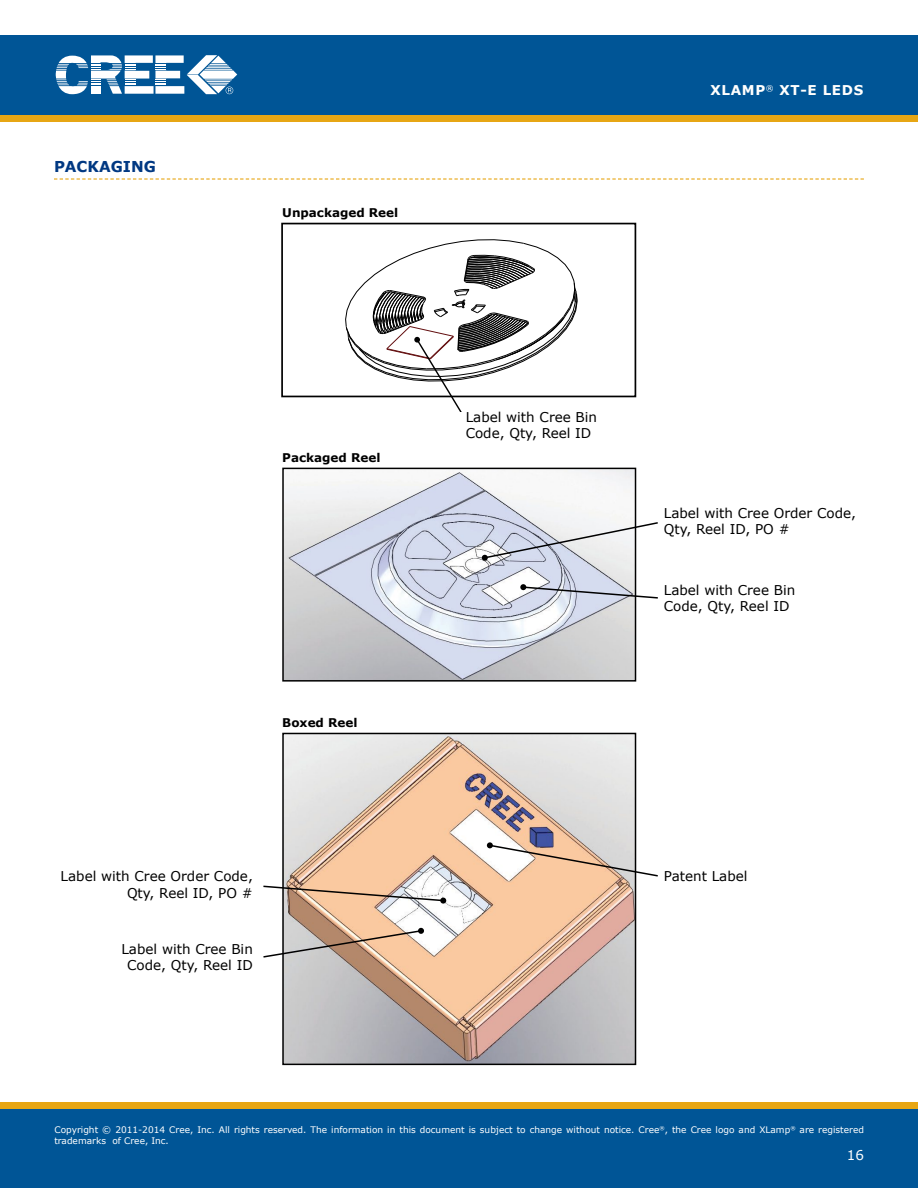
<style>
.page{position:relative;width:918px;height:1188px;background:#fff}
.page>*{position:absolute;margin:0;border:0;box-sizing:border-box;transform-origin:0 0}
.t1{font:700 15px "Verdana";color:#003882}
.t2{font:13.5px/16.2px "Verdana";color:#000}
.t3{font:700 13.5px "Verdana";letter-spacing:.05em;color:#fffffe}
.t4{font:13.5px "Verdana";color:#fff}
.t5{font:700 12px "Verdana";color:#000}
.t6{font:9px/10.8px "Verdana";color:#fff}
</style>
<div class="page">
<div style="left:0;top:115px;width:918px;height:7px;background:#e7a614"></div>
<div style="left:0;top:35px;width:918px;height:80px;background:#005596"></div>
<svg style="left:56px;top:55px;width:181px;height:39px"></svg>
<div style="left:0;top:1108px;width:918px;height:80px;background:#005596"></div>
<div style="left:0;top:1102px;width:918px;height:6px;background:#e7a614"></div>
<svg style="left:54px;top:178px;width:810px;height:2px"></svg>
<img style="left:284px;top:470px;width:350px;height:210px">
<div style="left:282px;top:468px;width:354px;height:214px;border:1px solid #000"></div>
<svg style="left:345px;top:240px;width:232px;height:172px"></svg>
<svg style="left:482px;top:521px;width:176px;height:40px"></svg>
<svg style="left:520px;top:584px;width:138px;height:15px"></svg>
<img style="left:285px;top:736px;width:348px;height:326px">
<div style="left:282px;top:733px;width:354px;height:332px;border:2px solid #000"></div>
<svg style="left:263px;top:885px;width:183px;height:19px"></svg>
<svg style="left:263px;top:928px;width:161px;height:31px;background:#cfb7a4"></svg>
<svg style="left:487px;top:842px;width:171px;height:36px"></svg>
<div style="left:281px;top:223px;width:355px;height:174px;border:2px solid #000"></div>
<p class="t1" style="left:54px;top:156px;width:102px">Packaging</p>
<p class="t5" style="left:282px;top:205px;width:118px">Unpackaged Reel</p>
<p class="t3" style="left:710px;top:81px;width:154px">xlamp<sup>®</sup> XT-E LEDs</p>
<p class="t5" style="left:282px;top:450px;width:100px">Packaged Reel</p>
<p class="t5" style="left:282px;top:715px;width:77px">Boxed Reel</p>
<p class="t2" style="left:61px;top:868px;width:194px;text-align:right">Label with Cree Order Code,<br>Qty, Reel ID, PO #</p>
<p class="t2" style="left:121px;top:940px;width:133px;text-align:center">Label with Cree Bin<br>Code, Qty, Reel ID</p>
<p class="t2" style="left:466px;top:409px;width:133px">Label with Cree Bin<br>Code, Qty, Reel ID</p>
<p class="t2" style="left:664px;top:504px;width:194px">Label with Cree Order Code,<br>Qty, Reel ID, PO #</p>
<p class="t2" style="left:664px;top:581px;width:133px">Label with Cree Bin<br>Code, Qty, Reel ID</p>
<p class="t2" style="left:664px;top:868px;width:85px">Patent Label</p>
<p class="t6" style="left:54px;top:1124px;width:811px">Copyright © 2011-2014 Cree, Inc. All rights reserved. The information in this document is subject to change without notice. Cree<sup>®</sup>, the Cree logo and XLamp<sup>®</sup> are registered trademarks of Cree, Inc.</p>
<p class="t6" style="left:54px;top:1126px;width:58px">of Cree, Inc.</p>
<p class="t4" style="left:847px;top:1146px;width:19px">16</p>
</div>
